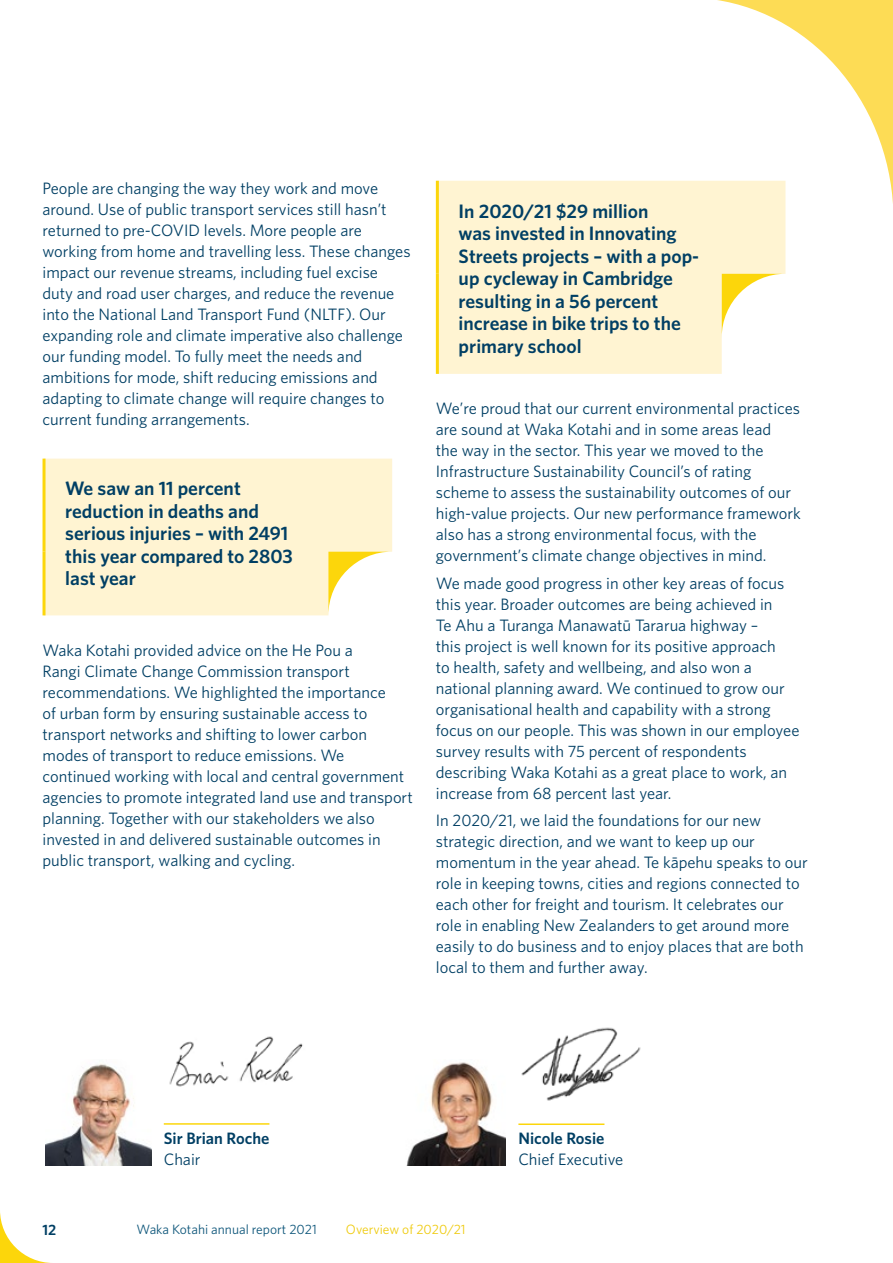
<style>
.page{position:relative;width:893px;height:1263px;background:#fff}
.page>*{position:absolute;margin:0;border:0;box-sizing:border-box;transform-origin:0 0}
.t1{font:600 19.5px/22.5px "Whitney";color:#003f64}
.t2{font:16.5px/21px "Whitney";color:#003f64}
.t3{font:600 16.5px "Whitney";color:#003f64}
.t4{font:600 15px "Whitney";color:#003f64}
.t5{font:13.5px "Whitney";color:#0f577b}
.t6{font:13.5px "Whitney";color:#efcb0f}
</style>
<div class="page">
<svg style="left:0;top:1212px;width:51px;height:51px"></svg>
<svg style="left:715px;top:0;width:178px;height:221px"></svg>
<div style="left:46px;top:459px;width:346px;height:156px;background:#fff4d2"></div>
<hr style="left:43px;top:459px;width:3px;height:93px;background:#fcd60b">
<hr style="left:43px;top:552px;width:3px;height:63px;background:#fcd60b">
<svg style="left:328px;top:552px;width:64px;height:63px"></svg>
<div style="left:439px;top:181px;width:346px;height:193px;background:#fff4d2"></div>
<hr style="left:436px;top:181px;width:3px;height:93px;background:#fcd60b">
<hr style="left:436px;top:274px;width:3px;height:100px;background:#fcd60b">
<svg style="left:722px;top:274px;width:63px;height:63px"></svg>
<img style="left:45px;top:1064px;width:106px;height:101px">
<img style="left:407px;top:1062px;width:99px;height:103px">
<img style="left:169px;top:1036px;width:134px;height:51px">
<hr style="left:164px;top:1123px;width:105px;height:2px;background:#fcd60b">
<img style="left:521px;top:1027px;width:120px;height:74px">
<hr style="left:518px;top:1123px;width:86px;height:2px;background:#fcd60b">
<p class="t2" style="left:43px;top:177px;width:370px">People are changing the way they work and move around. Use of public transport services still hasn’t returned to pre-COVID levels. More people are working from home and travelling less. These changes impact our revenue streams, including fuel excise duty and road user charges, and reduce the revenue into the National Land Transport Fund (NLTF). Our expanding role and climate imperative also challenge our funding model. To fully meet the needs and ambitions for mode, shift reducing emissions and adapting to climate change will require changes to current funding arrangements.</p>
<p class="t1" style="left:65px;top:477px;width:229px">We saw an 11 percent reduction in deaths and serious injuries – with 2491 this year compared to 2803 last year</p>
<p class="t2" style="left:43px;top:639px;width:372px">Waka Kotahi provided advice on the He Pou a<br>Rangi Climate Change Commission transport recommendations. We highlighted the importance<br>of urban form by ensuring sustainable access to transport networks and shifting to lower carbon modes of transport to reduce emissions. We continued working with local and central government agencies to promote integrated land use and transport planning. Together with our stakeholders we also invested in and delivered sustainable outcomes in public transport, walking and cycling.</p>
<p class="t1" style="left:459px;top:199px;width:242px">In 2020/21 $29 million<br>was invested in Innovating<br>Streets projects – with a pop&shy;up cycleway in Cambridge resulting in a 56 percent increase in bike trips to the primary school</p>
<p class="t2" style="left:436px;top:398px;width:367px">We’re proud that our current environmental practices are sound at Waka Kotahi and in some areas lead<br>the way in the sector. This year we moved to the Infrastructure Sustainability Council’s of rating scheme to assess the sustainability outcomes of our high-value projects. Our new performance framework also has a strong environmental focus, with the government’s climate change objectives in mind.</p>
<p class="t2" style="left:436px;top:572px;width:365px">We made good progress in other key areas of focus this year. Broader outcomes are being achieved in<br>Te Ahu a Turanga Manawatū Tararua highway –<br>this project is well known for its positive approach<br>to health, safety and wellbeing, and also won a national planning award. We continued to grow our organisational health and capability with a strong focus on our people. This was shown in our employee survey results with 75 percent of respondents describing Waka Kotahi as a great place to work, an increase from 68 percent last year.</p>
<p class="t2" style="left:436px;top:810px;width:373px">In 2020/21, we laid the foundations for our new strategic direction, and we want to keep up our momentum in the year ahead. Te kāpehu speaks to our role in keeping towns, cities and regions connected to each other for freight and tourism. It celebrates our role in enabling New Zealanders to get around more easily to do business and to enjoy places that are both local to them and further away.</p>
<p class="t3" style="left:164px;top:1127px;width:107px">Sir Brian Roche</p>
<p class="t2" style="left:164px;top:1148px;width:38px">Chair</p>
<p class="t3" style="left:518px;top:1127px;width:88px">Nicole Rosie</p>
<p class="t2" style="left:518px;top:1148px;width:106px">Chief Executive</p>
<p class="t4" style="left:43px;top:1220px;width:15px">12</p>
<p class="t5" style="left:137px;top:1220px;width:182px">Waka Kotahi annual report 2021</p>
<p class="t6" style="left:346px;top:1220px;width:121px">Overview of 2020/21</p>
</div>
